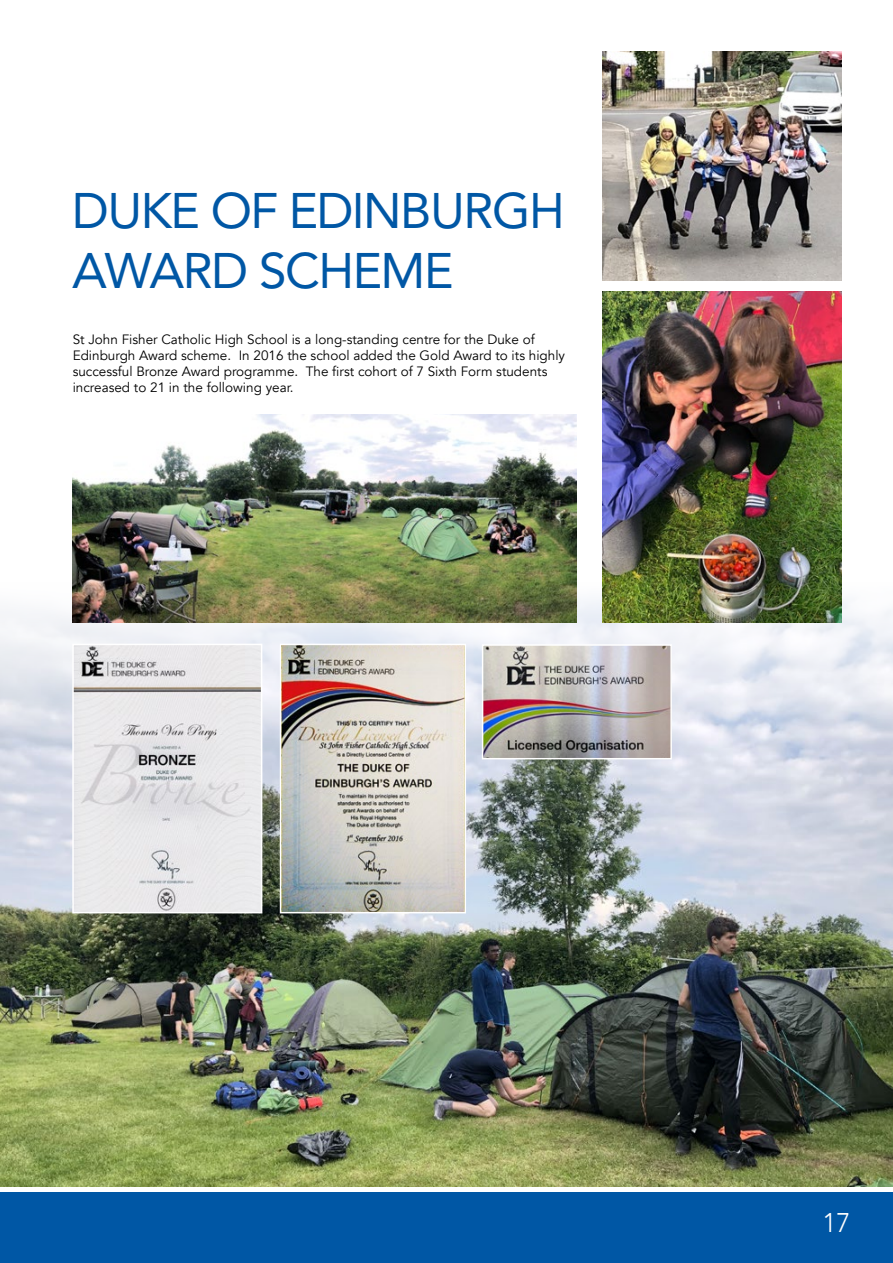
<style>
.page{position:relative;width:893px;height:1263px;background:#fff}
.page>*{position:absolute;margin:0;border:0;box-sizing:border-box;transform-origin:0 0}
.t1{font:49.5px/59.4px "Avenir LT";letter-spacing:-.03em;color:#0057a5}
.t2{font:300 27px "Avenir";color:#fff}
.t3{font:13.5px/16.2px "Avenir";color:#000}
</style>
<div class="page">
<div style="left:0;top:1192px;width:893px;height:71px;background:#0057a5"></div>
<img style="left:0;top:599px;width:893px;height:587px">
<img style="left:602px;top:51px;width:240px;height:230px">
<img style="left:602px;top:291px;width:240px;height:331px">
<img style="left:283px;top:647px;width:180px;height:263px">
<div style="left:280px;top:644px;width:186px;height:269px;border:2px solid #fff"></div>
<img style="left:75px;top:647px;width:184px;height:263px">
<div style="left:72px;top:644px;width:190px;height:269px;border:2px solid #fff"></div>
<img style="left:72px;top:414px;width:505px;height:208px">
<img style="left:485px;top:647px;width:184px;height:109px">
<div style="left:482px;top:644px;width:190px;height:115px;border:2px solid #fff"></div>
<h1 class="t1" style="left:72px;top:182px;width:494px">DUKE OF EDINBURGH<br>AWARD SCHEME</h1>
<p class="t3" style="left:73px;top:331px;width:494px">St John Fisher Catholic High School is a long-standing centre for the Duke of Edinburgh Award scheme. In 2016 the school added the Gold Award to its highly successful Bronze Award programme. The first cohort of 7 Sixth Form students increased to 21 in the following year.</p>
<h2 class="t2" style="left:822px;top:1206px;width:30px">17</h2>
</div>
